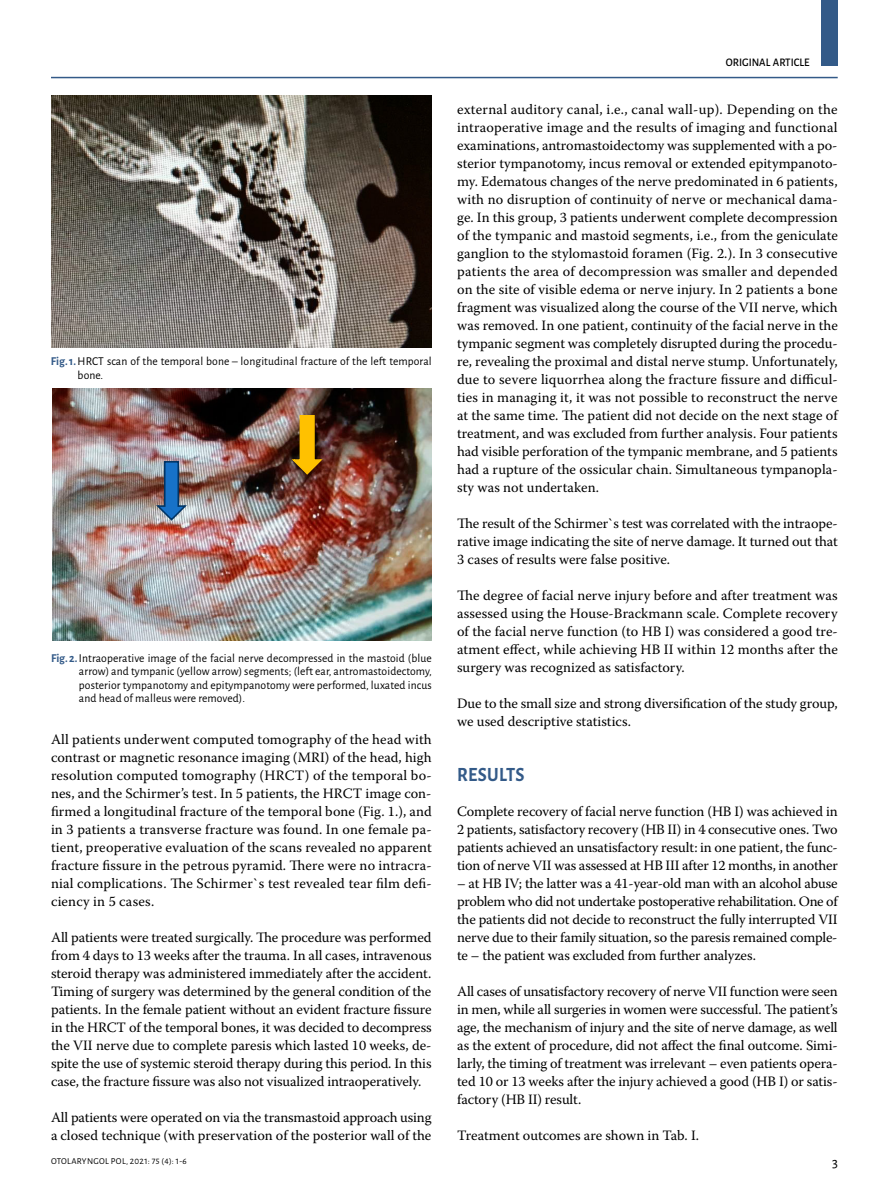
<style>
.page{position:relative;width:893px;height:1191px;background:#fff}
.page>*{position:absolute;margin:0;border:0;box-sizing:border-box;transform-origin:0 0}
.t1{font:700 20.25px "Alegreya Sans";letter-spacing:.015em;color:#335a88;scale:.9 1}
.t2{font:14.25px/18px "Warnock Pro";letter-spacing:-.005em;color:#000;text-align:justify}
.t3{font:14.25px "Alegreya Sans";color:#000}
.t4{font:12px/13.5px "Alegreya Sans";letter-spacing:.01em;color:#000}
.t5{font:500 11.55px "Alegreya Sans";color:#000;scale:.95 1}
.t6{font:9px "Alegreya Sans";letter-spacing:.035em;color:#000}
.s1{font-weight:700;color:#335a88}
</style>
<div class="page">
<div style="left:821px;top:0;width:17px;height:66px;background:#335a88"></div>
<hr style="left:51px;top:77px;width:787px;height:1px;background:#335a88">
<img style="left:51px;top:96px;width:381px;height:252px">
<img style="left:53px;top:389px;width:379px;height:252px">
<svg style="left:156px;top:460px;width:33px;height:62px;background:#617999"></svg>
<svg style="left:291px;top:414px;width:34px;height:62px;background:#986a14"></svg>
<p class="t4" style="left:78px;top:354px;width:356px;text-indent:-27px"><span class="s1">Fig. 1.</span> HRCT scan of the temporal bone – longitudinal fracture of the left temporal bone.</p>
<p class="t4" style="left:79px;top:650px;width:354px;text-align:justify;text-indent:-28px"><span class="s1">Fig. 2.</span> Intraoperative image of the facial nerve decompressed in the mastoid (blue arrow) and tympanic (yellow arrow) segments; (left ear, antromastoidectomy, posterior tympanotomy and epitympanotomy were performed, luxated incus and head of malleus were removed).</p>
<p class="t2" style="left:51px;top:730px;width:382px">All patients underwent computed tomography of the head with contrast or magnetic resonance imaging (MRI) of the head, high resolution computed tomography (HRCT) of the temporal bo&shy;nes, and the Schirmer’s test. In 5 patients, the HRCT image con&shy;firmed a longitudinal fracture of the temporal bone (Fig. 1.), and in 3 patients a transverse fracture was found. In one female pa&shy;tient, preoperative evaluation of the scans revealed no apparent fracture fissure in the petrous pyramid. There were no intracra&shy;nial complications. The Schirmer`s test revealed tear film defi&shy;ciency in 5 cases.</p>
<p class="t2" style="left:51px;top:928px;width:382px">All patients were treated surgically. The procedure was performed from 4 days to 13 weeks after the trauma. In all cases, intravenous steroid therapy was administered immediately after the accident.<br>Timing of surgery was determined by the general condition of the patients. In the female patient without an evident fracture fissure in the HRCT of the temporal bones, it was decided to decompress the VII nerve due to complete paresis which lasted 10 weeks, de&shy;spite the use of systemic steroid therapy during this period. In this case, the fracture fissure was also not visualized intraoperatively.</p>
<p class="t2" style="left:51px;top:1108px;width:382px">All patients were operated on via the transmastoid approach using a closed technique (with preservation of the posterior wall of the</p>
<p class="t5" style="left:726px;top:54px;width:90px">ORIGINAL ARTICLE</p>
<p class="t2" style="left:457px;top:100px;width:382px">external auditory canal, i.e., canal wall-up). Depending on the intraoperative image and the results of imaging and functional examinations, antromastoidectomy was supplemented with a po&shy;sterior tympanotomy, incus removal or extended epitympanoto&shy;my. Edematous changes of the nerve predominated in 6 patients, with no disruption of continuity of nerve or mechanical dama&shy;ge. In this group, 3 patients underwent complete decompression of the tympanic and mastoid segments, i.e., from the geniculate ganglion to the stylomastoid foramen (Fig. 2.). In 3 consecutive patients the area of decompression was smaller and depended on the site of visible edema or nerve injury. In 2 patients a bone fragment was visualized along the course of the VII nerve, which was removed. In one patient, continuity of the facial nerve in the tympanic segment was completely disrupted during the procedu&shy;re, revealing the proximal and distal nerve stump. Unfortunately, due to severe liquorrhea along the fracture fissure and difficul&shy;ties in managing it, it was not possible to reconstruct the nerve at the same time. The patient did not decide on the next stage of treatment, and was excluded from further analysis. Four patients had visible perforation of the tympanic membrane, and 5 patients had a rupture of the ossicular chain. Simultaneous tympanopla&shy;sty was not undertaken.</p>
<p class="t2" style="left:457px;top:514px;width:382px">The result of the Schirmer`s test was correlated with the intraope&shy;rative image indicating the site of nerve damage. It turned out that 3 cases of results were false positive.</p>
<p class="t2" style="left:457px;top:586px;width:382px">The degree of facial nerve injury before and after treatment was assessed using the House-Brackmann scale. Complete recovery of the facial nerve function (to HB I) was considered a good tre&shy;atment effect, while achieving HB II within 12 months after the surgery was recognized as satisfactory.</p>
<p class="t2" style="left:457px;top:694px;width:382px">Due to the small size and strong diversification of the study group, we used descriptive statistics.</p>
<h1 class="t1" style="left:457px;top:760px;width:76px">RESULTS</h1>
<p class="t2" style="left:457px;top:802px;width:382px">Complete recovery of facial nerve function (HB I) was achieved in 2 patients, satisfactory recovery (HB II) in 4 consecutive ones. Two patients achieved an unsatisfactory result: in one patient, the func&shy;tion of nerve VII was assessed at HB III after 12 months, in another</p>
<p class="t2" style="left:457px;top:874px;width:382px">– at HB IV; the latter was a 41-year-old man with an alcohol abuse problem who did not undertake postoperative rehabilitation. One of the patients did not decide to reconstruct the fully interrupted VII nerve due to their family situation, so the paresis remained comple&shy;te – the patient was excluded from further analyzes.</p>
<p class="t2" style="left:457px;top:982px;width:382px">All cases of unsatisfactory recovery of nerve VII function were seen in men, while all surgeries in women were successful. The patient’s age, the mechanism of injury and the site of nerve damage, as well as the extent of procedure, did not affect the final outcome. Simi&shy;larly, the timing of treatment was irrelevant – even patients opera&shy;ted 10 or 13 weeks after the injury achieved a good (HB I) or satis&shy;factory (HB II) result.</p>
<p class="t2" style="left:457px;top:1126px;width:243px">Treatment outcomes are shown in Tab. I.</p>
<p class="t6" style="left:51px;top:1155px;width:137px">OTOLARYNGOL POL, 2021: 75 (4): 1-6</p>
<p class="t3" style="left:832px;top:1152px;width:7px">3</p>
</div>
